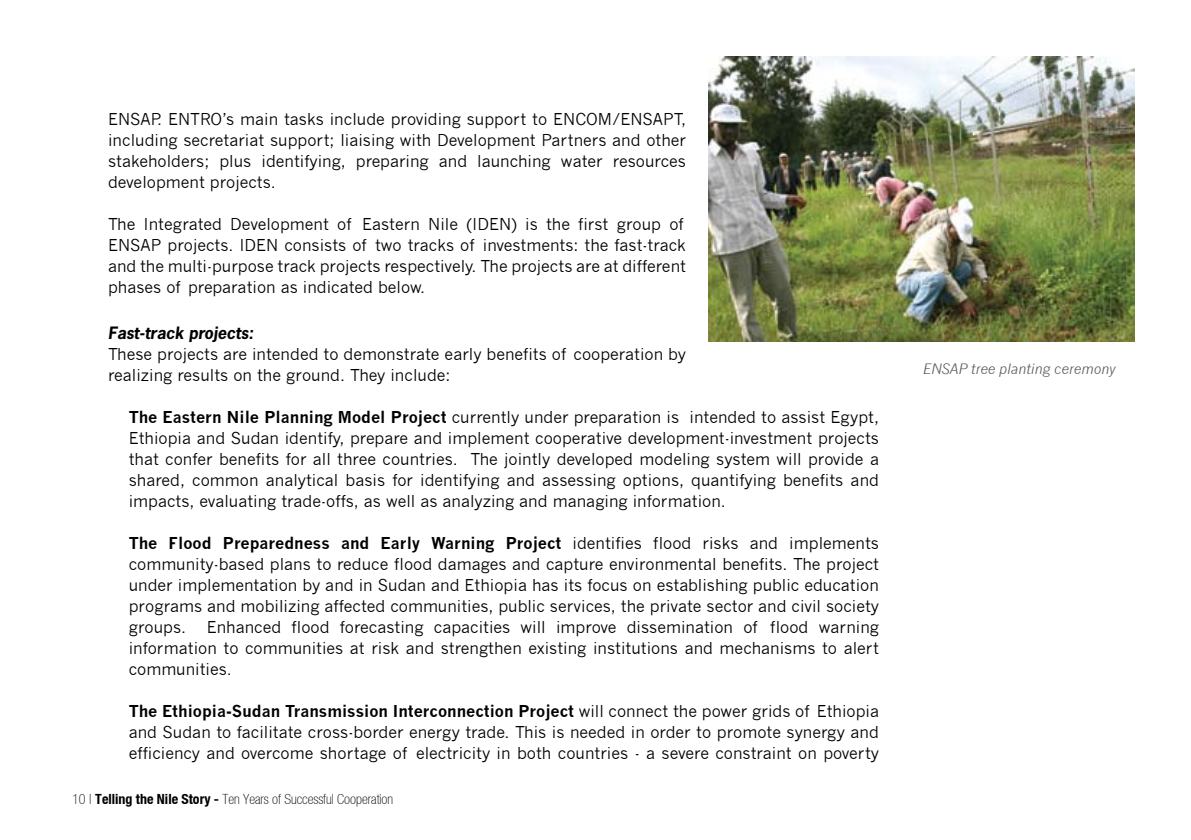
<style>
.page{position:relative;width:1191px;height:840px;background:#fff}
.page>*{position:absolute;margin:0;border:0;box-sizing:border-box;transform-origin:0 0}
.t1{font:16px/21px "News Gothic";color:#000;text-align:justify}
.t2{font:italic 700 16px "News Gothic Std";color:#000}
.t3{font:14px "Helvetica Neue Thin Cond";color:#000}
.t4{font:italic 14px "News Gothic";color:#58595b}
.s1{font-weight:700}
.s2{font-family:"Helvetica Neue Bold Cond"}
</style>
<div class="page">
<img style="left:708px;top:57px;width:426px;height:284px">
<p class="t1" style="left:108px;top:109px;width:579px">ENSAP. ENTRO’s main tasks include providing support to ENCOM/ENSAPT, including secretariat support; liaising with Development Partners and other stakeholders; plus identifying, preparing and launching water resources development projects.</p>
<p class="t1" style="left:108px;top:214px;width:579px;text-align:left">The Integrated Development of Eastern Nile (IDEN) is the first group of ENSAP projects. IDEN consists of two tracks of investments: the fast-track and the multi-purpose track projects respectively. The projects are at different phases of preparation as indicated below.</p>
<p class="t2" style="left:108px;top:322px;width:147px">Fast-track projects:</p>
<p class="t1" style="left:108px;top:343px;width:579px">These projects are intended to demonstrate early benefits of cooperation by realizing results on the ground. They include:</p>
<p class="t1" style="left:129px;top:406px;width:752px"><span class="s1">The Eastern Nile Planning Model Project</span> currently under preparation is intended to assist Egypt, Ethiopia and Sudan identify, prepare and implement cooperative development-investment projects that confer benefits for all three countries. The jointly developed modeling system will provide a shared, common analytical basis for identifying and assessing options, quantifying benefits and impacts, evaluating trade-offs, as well as analyzing and managing information.</p>
<p class="t1" style="left:129px;top:532px;width:752px"><span class="s1">The Flood Preparedness and Early Warning Project</span> identifies flood risks and implements community-based plans to reduce flood damages and capture environmental benefits. The project under implementation by and in Sudan and Ethiopia has its focus on establishing public education programs and mobilizing affected communities, public services, the private sector and civil society groups.</p>
<p class="t1" style="left:129px;top:616px;width:752px;text-indent:78px">Enhanced flood forecasting capacities will improve dissemination of flood warning information to communities at risk and strengthen existing institutions and mechanisms to alert communities.</p>
<p class="t1" style="left:129px;top:700px;width:752px"><span class="s1">The Ethiopia-Sudan Transmission Interconnection Project</span> will connect the power grids of Ethiopia and Sudan to facilitate cross-border energy trade. This is needed in order to promote synergy and efficiency and overcome shortage of electricity in both countries - a severe constraint on poverty</p>
<p class="t3" style="left:72px;top:790px;width:323px">10 | <span class="s2">Telling the Nile Story -</span> Ten Years of Successful Cooperation</p>
<p class="t4" style="left:923px;top:360px;width:194px">ENSAP tree planting ceremony</p>
</div>
